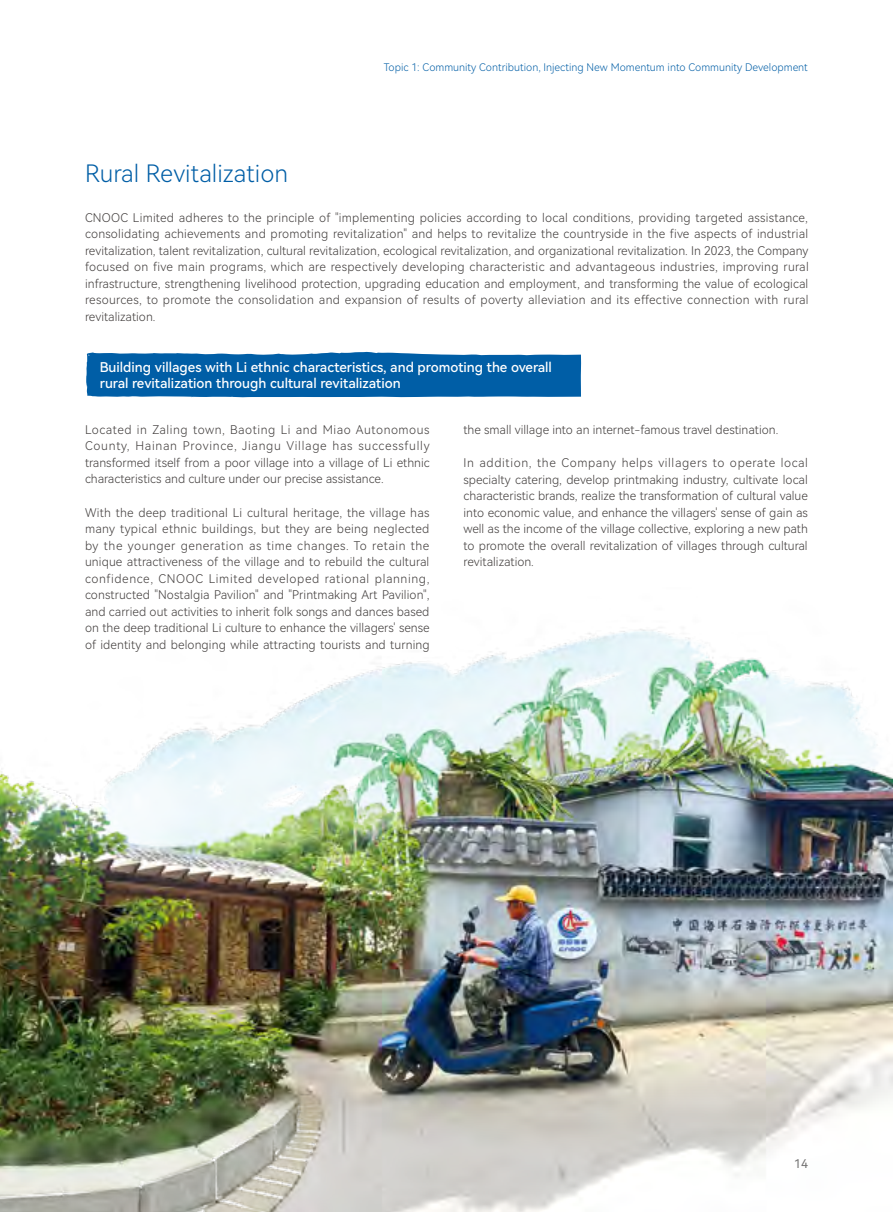
<style>
.page{position:relative;width:893px;height:1212px;background:#fff}
.page>*{position:absolute;margin:0;border:0;box-sizing:border-box;transform-origin:0 0}
.t1{font:24px "Harmony OS Sans SC Light";color:#005ea6}
.t2{font:13.5px/16.5px "Harmony OS Sans SC Medium";color:#fff}
.t3{font:12px/16.5px "Harmony OS Sans SC Light";color:#3e3a39;text-align:justify}
.t4{font:12px "Harmony OS Sans SC";color:#727171}
.t5{font:10.5px "Harmony OS Sans SC Light";color:#005ea6}
</style>
<div class="page">
<img style="left:0;top:629px;width:893px;height:583px">
<svg style="left:86px;top:352px;width:495px;height:46px;background:#1269ac"></svg>
<h1 class="t1" style="left:85px;top:156px;width:205px">Rural Revitalization</h1>
<p class="t5" style="left:384px;top:59px;width:426px">Topic 1: Community Contribution, Injecting New Momentum into Community Development</p>
<p class="t3" style="left:85px;top:209px;width:725px">CNOOC Limited adheres to the principle of "implementing policies according to local conditions, providing targeted assistance, consolidating achievements and promoting revitalization" and helps to revitalize the countryside in the five aspects of industrial revitalization, talent revitalization, cultural revitalization, ecological revitalization, and organizational revitalization. In 2023, the Company focused on five main programs, which are respectively developing characteristic and advantageous industries, improving rural infrastructure, strengthening livelihood protection, upgrading education and employment, and transforming the value of ecological resources, to promote the consolidation and expansion of results of poverty alleviation and its effective connection with rural revitalization.</p>
<p class="t2" style="left:100px;top:358px;width:454px">Building villages with Li ethnic characteristics, and promoting the overall rural revitalization through cultural revitalization</p>
<p class="t3" style="left:85px;top:421px;width:346px">Located in Zaling town, Baoting Li and Miao Autonomous County, Hainan Province, Jiangu Village has successfully transformed itself from a poor village into a village of Li ethnic characteristics and culture under our precise assistance.</p>
<p class="t3" style="left:85px;top:504px;width:346px">With the deep traditional Li cultural heritage, the village has many typical ethnic buildings, but they are being neglected by the younger generation as time changes. To retain the unique attractiveness of the village and to rebuild the cultural confidence, CNOOC Limited developed rational planning, constructed "Nostalgia Pavilion" and "Printmaking Art Pavilion", and carried out activities to inherit folk songs and dances based on the deep traditional Li culture to enhance the villagers' sense of identity and belonging while attracting tourists and turning</p>
<p class="t3" style="left:463px;top:421px;width:316px">the small village into an internet-famous travel destination.</p>
<p class="t3" style="left:463px;top:454px;width:346px">In addition, the Company helps villagers to operate local specialty catering, develop printmaking industry, cultivate local characteristic brands, realize the transformation of cultural value into economic value, and enhance the villagers' sense of gain as well as the income of the village collective, exploring a new path to promote the overall revitalization of villages through cultural revitalization.</p>
<p class="t4" style="left:794px;top:1155px;width:15px">14</p>
</div>
